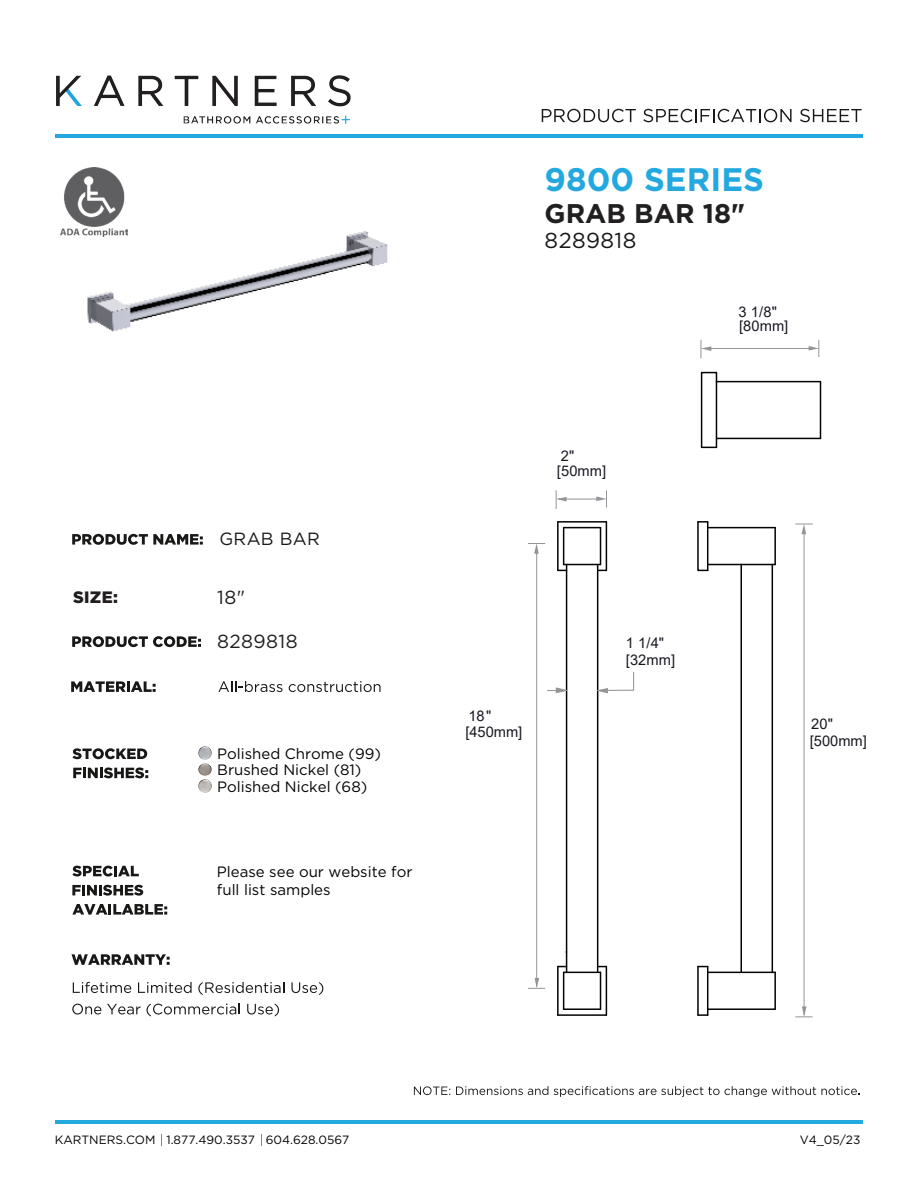
<style>
.page{position:relative;width:918px;height:1188px;background:#fff}
.page>*{position:absolute;margin:0;border:0;box-sizing:border-box;transform-origin:0 0}
.t1{font:700 32.55px "Gotham";color:#23a8e0}
.t2{font:700 27px "Gotham";color:#221f21}
.t3{font:21.6px "Gotham";letter-spacing:.02em;color:#181817}
.t4{font:18.9px "Gotham";letter-spacing:.02em;color:#211e1e}
.t5{font:17.7px "Gotham";letter-spacing:.02em;color:#181817}
.t6{font:900 16.5px "Gotham";color:#221e1e}
.t7{font:15px/16.5px "Gotham";color:#030303}
.t8{font:14.7px/16.5px "Arial";letter-spacing:.005em;color:#1b1823}
.t9{font:12px "Gotham";color:#030303}
</style>
<div class="page">
<hr style="left:55px;top:134px;width:808px;height:4px;background:#23a8e0">
<hr style="left:55px;top:1120px;width:808px;height:4px;background:#23a8e0">
<img style="left:56px;top:76px;width:295px;height:48px">
<svg style="left:542px;top:109px;width:94px;height:13px"></svg>
<svg style="left:643px;top:109px;width:149px;height:13px"></svg>
<svg style="left:800px;top:109px;width:62px;height:13px"></svg>
<svg style="left:414px;top:1086px;width:36px;height:9px"></svg>
<svg style="left:456px;top:1086px;width:92px;height:9px"></svg>
<svg style="left:554px;top:1086px;width:306px;height:11px"></svg>
<svg style="left:72px;top:534px;width:131px;height:11px"></svg>
<svg style="left:72px;top:636px;width:129px;height:11px"></svg>
<svg style="left:72px;top:748px;width:75px;height:11px"></svg>
<svg style="left:73px;top:767px;width:75px;height:11px"></svg>
<svg style="left:72px;top:954px;width:98px;height:11px"></svg>
<svg style="left:73px;top:982px;width:58px;height:11px"></svg>
<svg style="left:138px;top:982px;width:54px;height:11px"></svg>
<svg style="left:198px;top:982px;width:86px;height:13px"></svg>
<svg style="left:291px;top:982px;width:32px;height:13px"></svg>
<svg style="left:72px;top:1004px;width:29px;height:11px"></svg>
<svg style="left:107px;top:1004px;width:34px;height:11px"></svg>
<svg style="left:147px;top:1003px;width:93px;height:13px"></svg>
<svg style="left:247px;top:1004px;width:32px;height:12px"></svg>
<svg style="left:71px;top:681px;width:85px;height:11px"></svg>
<svg style="left:218px;top:681px;width:65px;height:11px"></svg>
<svg style="left:289px;top:681px;width:92px;height:11px"></svg>
<svg style="left:72px;top:866px;width:67px;height:11px"></svg>
<svg style="left:72px;top:885px;width:71px;height:11px"></svg>
<svg style="left:72px;top:904px;width:95px;height:11px"></svg>
<img style="left:87px;top:229px;width:301px;height:103px">
<img style="left:61px;top:168px;width:66px;height:69px">
<svg style="left:199px;top:747px;width:13px;height:46px"></svg>
<hr style="left:558px;top:1014px;width:48px;height:2px;background:#030303">
<hr style="left:564px;top:1008px;width:37px;height:2px;background:#030303">
<hr style="left:564px;top:972px;width:37px;height:1px;background:#030303">
<hr style="left:606px;top:522px;width:1px;height:48px;background:#030303">
<hr style="left:606px;top:967px;width:1px;height:48px;background:#030303">
<hr style="left:600px;top:972px;width:1px;height:37px;background:#030303">
<hr style="left:600px;top:528px;width:1px;height:37px;background:#030303">
<hr style="left:597px;top:565px;width:1px;height:407px;background:#030303">
<hr style="left:566px;top:565px;width:1px;height:407px;background:#030303">
<hr style="left:563px;top:528px;width:1px;height:37px;background:#030303">
<hr style="left:563px;top:972px;width:1px;height:37px;background:#030303">
<hr style="left:557px;top:967px;width:2px;height:48px;background:#030303">
<hr style="left:557px;top:522px;width:2px;height:48px;background:#030303">
<hr style="left:564px;top:564px;width:37px;height:1px;background:#030303">
<hr style="left:564px;top:527px;width:37px;height:1px;background:#030303">
<hr style="left:558px;top:521px;width:48px;height:2px;background:#030303">
<svg style="left:698px;top:1014px;width:10px;height:2px"></svg>
<hr style="left:708px;top:1008px;width:67px;height:2px;background:#030303">
<hr style="left:708px;top:972px;width:67px;height:1px;background:#030303">
<hr style="left:774px;top:528px;width:2px;height:37px;background:#030303">
<hr style="left:774px;top:972px;width:2px;height:37px;background:#030303">
<hr style="left:772px;top:565px;width:1px;height:407px;background:#030303">
<hr style="left:740px;top:565px;width:2px;height:407px;background:#030303">
<hr style="left:707px;top:967px;width:1px;height:48px;background:#030303">
<hr style="left:697px;top:967px;width:2px;height:48px;background:#030303">
<hr style="left:708px;top:564px;width:67px;height:1px;background:#030303">
<hr style="left:708px;top:527px;width:67px;height:1px;background:#030303">
<svg style="left:697px;top:521px;width:12px;height:51px"></svg>
<div style="left:701px;top:372px;width:16px;height:76px;border:2px solid #030303"></div>
<hr style="left:716px;top:381px;width:105px;height:1px;background:#030303">
<hr style="left:716px;top:438px;width:105px;height:1px;background:#030303">
<svg style="left:702px;top:447px;width:14px;height:1px"></svg>
<hr style="left:820px;top:382px;width:1px;height:56px;background:#030303">
<hr style="left:703px;top:348px;width:107px;height:1px;background:#939598">
<svg style="left:809px;top:340px;width:11px;height:17px"></svg>
<svg style="left:701px;top:340px;width:10px;height:18px"></svg>
<hr style="left:558px;top:499px;width:40px;height:1px;background:#939598">
<svg style="left:596px;top:490px;width:11px;height:18px"></svg>
<svg style="left:556px;top:490px;width:11px;height:19px"></svg>
<svg style="left:547px;top:688px;width:20px;height:5px"></svg>
<svg style="left:597px;top:672px;width:37px;height:21px"></svg>
<hr style="left:804px;top:533px;width:1px;height:482px;background:#939598">
<svg style="left:795px;top:524px;width:18px;height:10px"></svg>
<svg style="left:795px;top:1006px;width:18px;height:12px"></svg>
<hr style="left:536px;top:552px;width:1px;height:435px;background:#939598">
<svg style="left:528px;top:543px;width:17px;height:11px"></svg>
<svg style="left:528px;top:978px;width:17px;height:11px"></svg>
<h1 class="t1" style="left:545px;top:161px;width:221px">9800 SERIES</h1>
<h2 class="t2" style="left:545px;top:198px;width:202px">GRAB BAR 18"</h2>
<h3 class="t3" style="left:545px;top:228px;width:93px">8289818</h3>
<p class="t5" style="left:219px;top:529px;width:102px">GRAB BAR</p>
<p class="t6" style="left:73px;top:588px;width:46px">SIZE:</p>
<p class="t4" style="left:217px;top:587px;width:29px">18"</p>
<p class="t4" style="left:217px;top:631px;width:82px">8289818</p>
<p class="t7" style="left:217px;top:745px;width:165px">Polished Chrome (99)<br>Brushed Nickel (81)<br>Polished Nickel (68)</p>
<p class="t7" style="left:217px;top:862px;width:197px;line-height:18px">Please see our website for full list samples</p>
<p class="t8" style="left:557px;top:449px;width:51px;line-height:14.7px">2" [50mm]</p>
<p class="t8" style="left:465px;top:707px;width:59px">18" [450mm]</p>
<p class="t8" style="left:626px;top:635px;width:51px">1 1/4" [32mm]</p>
<p class="t8" style="left:738px;top:304px;width:51px;line-height:14.7px">3 1/8" [80mm]</p>
<p class="t8" style="left:810px;top:715px;width:59px">20" [500mm]</p>
<p class="t9" style="left:55px;top:1133px;width:296px">KARTNERS.COM 1.877.490.3537 604.628.0567</p>
<p class="t9" style="left:800px;top:1133px;width:62px">V4_05/23</p>
</div>
